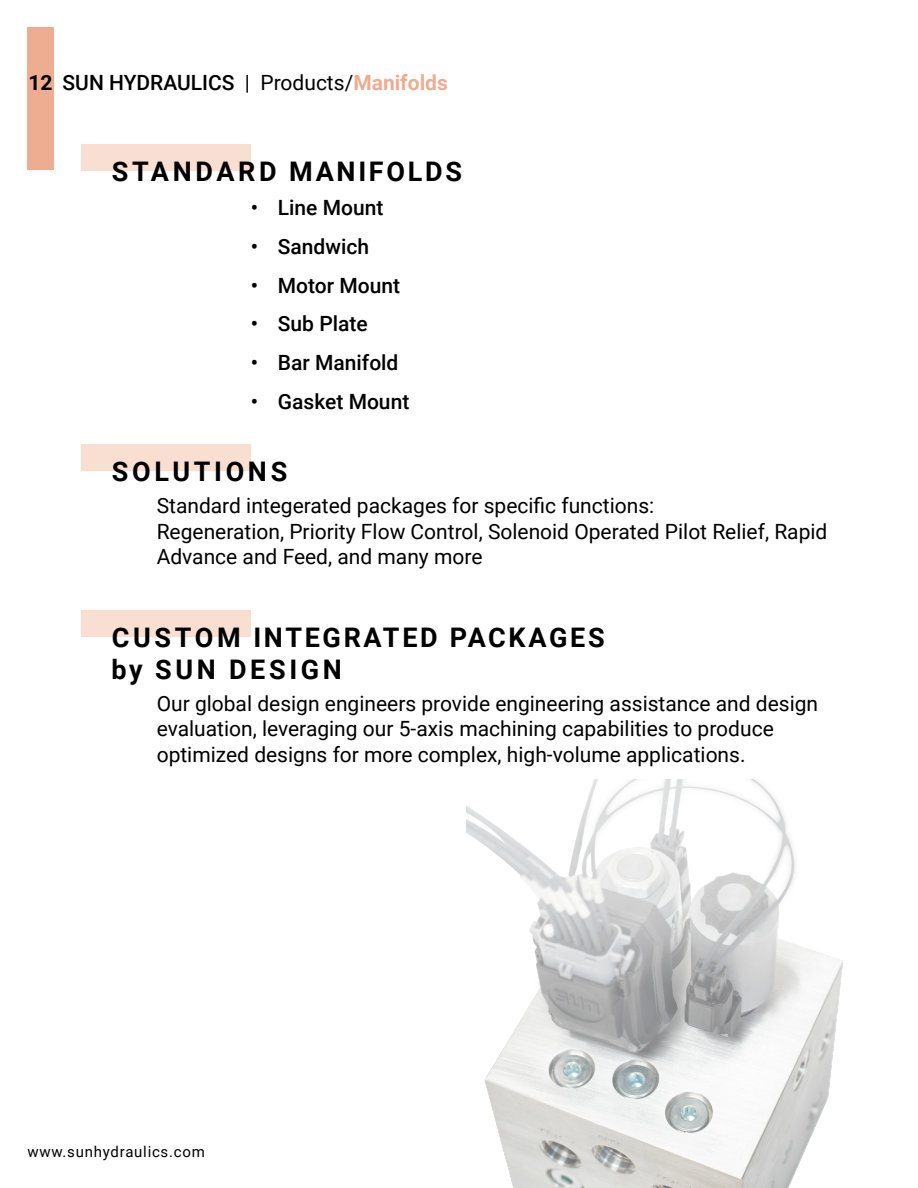
<style>
.page{position:relative;width:918px;height:1188px;background:#fff}
.page>*{position:absolute;margin:0;border:0;box-sizing:border-box;transform-origin:0 0}
.t1{font:700 27px/32.4px "Roboto";letter-spacing:.115em;color:#000}
.t2{font:700 27px "Roboto";letter-spacing:.135em;color:#000}
.t3{font:21px/25.2px "Roboto";color:#000}
.t4{font:500 21px "Roboto";color:#000}
.t5{font:15px "Roboto";letter-spacing:.05em;color:#000}
.s1{font-weight:700}
.s2{font-weight:400}
.s3{font-weight:700;color:#eeac91}
</style>
<div class="page">
<div style="left:27px;top:28px;width:27px;height:142px;background:#eeac91"></div>
<div style="left:81px;top:144px;width:170px;height:27px;background:#f8dfd2"></div>
<div style="left:81px;top:610px;width:170px;height:27px;background:#f8dfd2"></div>
<div style="left:81px;top:444px;width:170px;height:27px;background:#f8dfd2"></div>
<img style="left:466px;top:780px;width:377px;height:408px">
<p class="t4" style="left:28px;top:67px;width:421px"><span class="s1">12</span> SUN HYDRAULICS <span class="s2">| Products/</span><span class="s3">Manifolds</span></p>
<p class="t1" style="left:112px;top:154px;width:352px">STANDARD MANIFOLDS</p>
<p class="t4" style="left:251px;top:193px;width:134px">• Line Mount</p>
<p class="t4" style="left:251px;top:232px;width:120px">• Sandwich</p>
<p class="t4" style="left:251px;top:270px;width:151px">• Motor Mount</p>
<p class="t4" style="left:251px;top:309px;width:118px">• Sub Plate</p>
<p class="t4" style="left:251px;top:348px;width:149px">• Bar Manifold</p>
<p class="t4" style="left:251px;top:387px;width:160px">• Gasket Mount</p>
<p class="t2" style="left:112px;top:452px;width:177px">SOLUTIONS</p>
<p class="t3" style="left:157px;top:493px;width:672px">Standard integerated packages for specific functions:<br>Regeneration, Priority Flow Control, Solenoid Operated Pilot Relief, Rapid<br>Advance and Feed, and many more</p>
<p class="t1" style="left:111px;top:620px;width:495px">CUSTOM INTEGRATED PACKAGES by SUN DESIGN</p>
<p class="t3" style="left:157px;top:690px;width:663px">Our global design engineers provide engineering assistance and design evaluation, leveraging our 5-axis machining capabilities to produce optimized designs for more complex, high-volume applications.</p>
<p class="t5" style="left:27px;top:1141px;width:179px">www.sunhydraulics.com</p>
</div>
